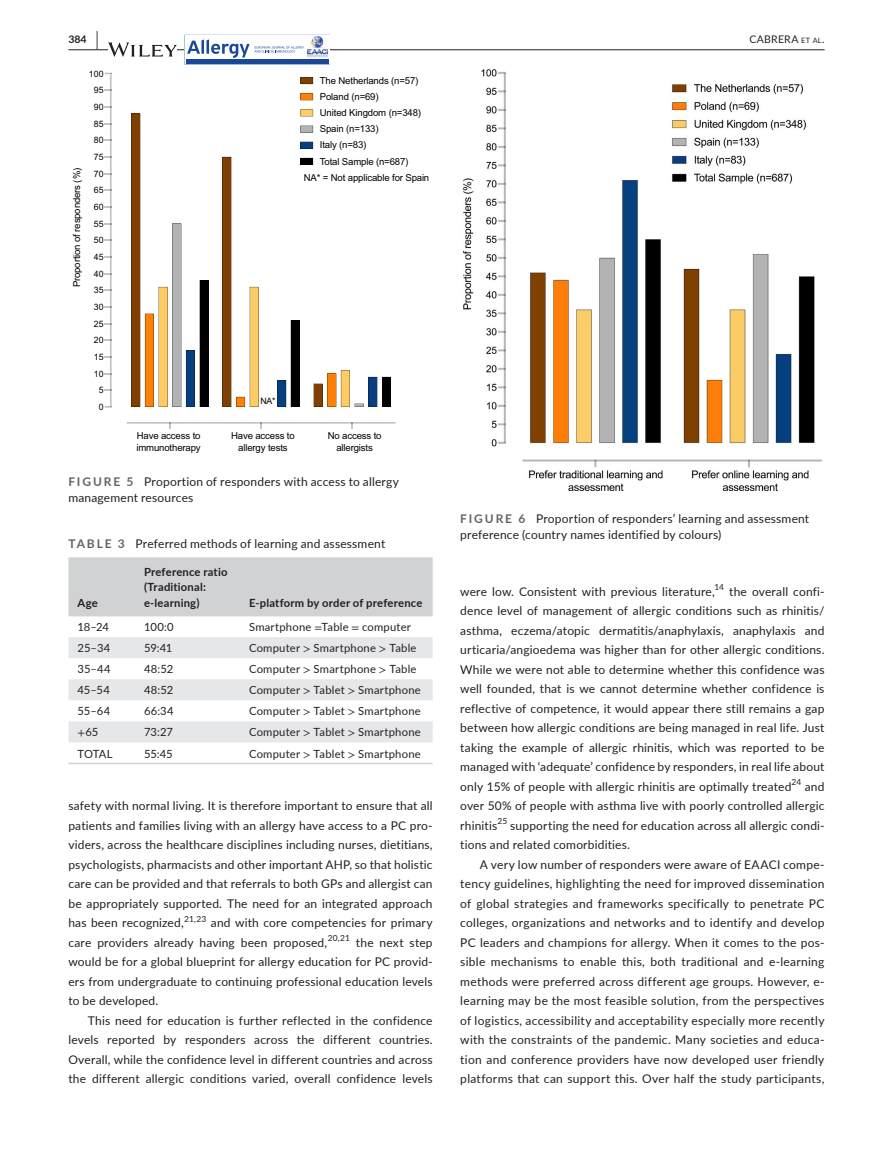
<style>
.page{position:relative;width:893px;height:1174px;background:#fff}
.page>*{position:absolute;margin:0;border:0;box-sizing:border-box;transform-origin:0 0}
.t1{font:12px/19.5px "Lato";letter-spacing:.015em;color:#231f20;text-align:justify}
.t2{font:11.25px "Lato";letter-spacing:.02em;color:#231f20}
.t3{font:700 11.25px/15.8px "Lato";letter-spacing:.015em;color:#231f20}
.t4{font:10.5px "Lato";letter-spacing:.025em;color:#231f20}
.t5{font:700 10.5px "Lato";color:#231f20}
.t6{font:9.6px/16.2px "Arial";letter-spacing:-.015em;color:#000}
.t7{font:8.85px "Arial";color:#000}
.t8{font:8.4px "Lato";color:#231f20}
.s1{font-size:19.5px}
.s2{font-size:7.35px}
.s3{font-weight:700;color:#636366}
.s4{font-family:"STIX"}
</style>
<div class="page">
<hr style="left:68px;top:49px;width:756px;height:1px;background:#231f20">
<svg style="left:108px;top:42px;width:69px;height:15px"></svg>
<svg style="left:185px;top:39px;width:145px;height:26px"></svg>
<div style="left:186px;top:59px;width:142px;height:5px;background:#1b4896"></div>
<img style="left:307px;top:36px;width:22px;height:22px">
<svg style="left:222px;top:157px;width:37px;height:250px"></svg>
<svg style="left:131px;top:114px;width:78px;height:293px"></svg>
<svg style="left:277px;top:320px;width:23px;height:87px"></svg>
<svg style="left:314px;top:370px;width:77px;height:37px"></svg>
<hr style="left:353px;top:422px;width:43px;height:2px;background:#c4c4c4">
<hr style="left:262px;top:422px;width:89px;height:2px;background:#c4c4c4">
<hr style="left:171px;top:422px;width:89px;height:2px;background:#c4c4c4">
<hr style="left:127px;top:422px;width:42px;height:2px;background:#c4c4c4">
<svg style="left:169px;top:422px;width:2px;height:7px"></svg>
<svg style="left:260px;top:422px;width:2px;height:7px"></svg>
<svg style="left:351px;top:422px;width:2px;height:7px"></svg>
<svg style="left:105px;top:73px;width:7px;height:335px"></svg>
<svg style="left:301px;top:77px;width:12px;height:7px"></svg>
<svg style="left:301px;top:93px;width:12px;height:7px"></svg>
<svg style="left:301px;top:109px;width:12px;height:7px"></svg>
<svg style="left:301px;top:126px;width:12px;height:6px"></svg>
<svg style="left:301px;top:142px;width:12px;height:7px"></svg>
<svg style="left:301px;top:158px;width:12px;height:7px"></svg>
<img style="left:464px;top:69px;width:357px;height:421px">
<div style="left:68px;top:557px;width:365px;height:59px;background:#d1d2d4"></div>
<svg style="left:68px;top:637px;width:365px;height:105px"></svg>
<hr style="left:68px;top:762px;width:67px;height:2px;background:#d1d2d4">
<hr style="left:135px;top:762px;width:105px;height:2px;background:#d1d2d4">
<hr style="left:240px;top:762px;width:193px;height:2px;background:#d1d2d4">
<p class="t5" style="left:68px;top:31px;width:31px">384 <span class="s1">|</span></p>
<p class="t4" style="left:749px;top:31px;width:77px">CABRERA <span class="s2">et al</span>.</p>
<p class="t7" style="left:89px;top:68px;width:16px">100</p>
<p class="t7" style="left:94px;top:84px;width:11px">95</p>
<p class="t7" style="left:94px;top:101px;width:11px">90</p>
<p class="t7" style="left:94px;top:118px;width:11px">85</p>
<p class="t7" style="left:94px;top:134px;width:11px">80</p>
<p class="t6" style="left:69px;top:287px;width:121px;rotate:-90deg">Proportion of responders (%)</p>
<p class="t7" style="left:94px;top:151px;width:11px">75</p>
<p class="t7" style="left:94px;top:168px;width:11px">70</p>
<p class="t7" style="left:94px;top:184px;width:11px">65</p>
<p class="t7" style="left:94px;top:201px;width:11px">60</p>
<p class="t7" style="left:94px;top:218px;width:11px">55</p>
<p class="t7" style="left:94px;top:234px;width:11px">50</p>
<p class="t7" style="left:94px;top:251px;width:11px">45</p>
<p class="t7" style="left:94px;top:268px;width:11px">40</p>
<p class="t7" style="left:94px;top:284px;width:11px">35</p>
<p class="t7" style="left:94px;top:301px;width:11px">30</p>
<p class="t7" style="left:94px;top:318px;width:11px">25</p>
<p class="t7" style="left:94px;top:334px;width:11px">20</p>
<p class="t7" style="left:94px;top:351px;width:11px">15</p>
<p class="t7" style="left:94px;top:368px;width:11px">10</p>
<p class="t7" style="left:99px;top:384px;width:6px">5</p>
<p class="t7" style="left:99px;top:401px;width:6px">0</p>
<p class="t6" style="left:320px;top:72px;width:103px">The Netherlands (n=57)<br>Poland (n=69)<br>United Kingdom (n=348)<br>Spain (n=133)<br>Italy (n=83)<br>Total Sample (n=687)</p>
<p class="t6" style="left:304px;top:169px;width:127px">NA* = Not applicable for Spain</p>
<p class="t7" style="left:260px;top:395px;width:17px">NA*</p>
<p class="t6" style="left:136px;top:430px;width:66px;line-height:11.6px">Have access to immunotherapy</p>
<p class="t6" style="left:231px;top:430px;width:65px;line-height:11.6px;text-align:center">Have access to allergy tests</p>
<p class="t6" style="left:328px;top:430px;width:55px;line-height:11.6px;text-align:center">No access to allergists</p>
<p class="t1" style="left:68px;top:473px;width:332px;line-height:16.5px"><span class="s3">FIGURE 5</span> Proportion of responders with access to allergy management resources</p>
<p class="t1" style="left:68px;top:533px;width:318px"><span class="s3">TABLE 3</span> Preferred methods of learning and assessment</p>
<p class="t3" style="left:77px;top:594px;width:22px">Age</p>
<p class="t3" style="left:144px;top:563px;width:85px">Preference ratio (Traditional: e-learning)</p>
<p class="t3" style="left:249px;top:594px;width:175px">E-platform by order of preference</p>
<p class="t2" style="left:77px;top:619px;width:33px">18–24</p>
<p class="t2" style="left:144px;top:619px;width:31px">100:0</p>
<p class="t2" style="left:249px;top:619px;width:163px">Smartphone <span class="s4">=</span>Table <span class="s4">=</span> computer</p>
<p class="t2" style="left:77px;top:640px;width:34px">25–34</p>
<p class="t2" style="left:144px;top:640px;width:30px">59:41</p>
<p class="t2" style="left:249px;top:640px;width:169px">Computer <span class="s4">&gt;</span> Smartphone <span class="s4">&gt;</span> Table</p>
<p class="t2" style="left:77px;top:661px;width:35px">35–44</p>
<p class="t2" style="left:144px;top:661px;width:31px">48:52</p>
<p class="t2" style="left:249px;top:661px;width:169px">Computer <span class="s4">&gt;</span> Smartphone <span class="s4">&gt;</span> Table</p>
<p class="t2" style="left:77px;top:682px;width:34px">45–54</p>
<p class="t2" style="left:144px;top:682px;width:31px">48:52</p>
<p class="t2" style="left:249px;top:682px;width:173px">Computer <span class="s4">&gt;</span> Tablet <span class="s4">&gt;</span> Smartphone</p>
<p class="t2" style="left:77px;top:703px;width:34px">55–64</p>
<p class="t2" style="left:144px;top:703px;width:31px">66:34</p>
<p class="t2" style="left:249px;top:703px;width:173px">Computer <span class="s4">&gt;</span> Tablet <span class="s4">&gt;</span> Smartphone</p>
<p class="t2" style="left:77px;top:724px;width:22px"><span class="s4">+</span>65</p>
<p class="t2" style="left:144px;top:724px;width:31px">73:27</p>
<p class="t2" style="left:249px;top:724px;width:173px">Computer <span class="s4">&gt;</span> Tablet <span class="s4">&gt;</span> Smartphone</p>
<p class="t2" style="left:77px;top:745px;width:37px">TOTAL</p>
<p class="t2" style="left:144px;top:745px;width:30px">55:45</p>
<p class="t2" style="left:249px;top:745px;width:173px">Computer <span class="s4">&gt;</span> Tablet <span class="s4">&gt;</span> Smartphone</p>
<p class="t1" style="left:68px;top:795px;width:366px">safety with normal living. It is therefore important to ensure that all patients and families living with an allergy have access to a PC pro&shy;viders, across the healthcare disciplines including nurses, dietitians, psychologists, pharmacists and other important AHP, so that holistic care can be provided and that referrals to both GPs and allergist can be appropriately supported. The need for an integrated approach has been recognized,</p>
<p class="t8" style="left:184px;top:913px;width:24px">21,23</p>
<p class="t1" style="left:68px;top:912px;width:366px;text-indent:142px">and with core competencies for primary care providers already having been proposed,</p>
<p class="t8" style="left:328px;top:932px;width:24px">20,21</p>
<p class="t1" style="left:68px;top:932px;width:366px;text-indent:287px">the next step would be for a global blueprint for allergy education for PC provid&shy;ers from undergraduate to continuing professional education levels to be developed.</p>
<p class="t1" style="left:68px;top:1010px;width:366px;text-indent:20px">This need for education is further reflected in the confidence levels reported by responders across the different countries.<br>Overall, while the confidence level in different countries and across the different allergic conditions varied, overall confidence levels</p>
<p class="t1" style="left:460px;top:509px;width:350px;line-height:16.5px"><span class="s3">FIGURE 6</span> Proportion of responders’ learning and assessment preference (country names identified by colours)</p>
<p class="t1" style="left:460px;top:581px;width:256px">were low. Consistent with previous literature,</p>
<p class="t8" style="left:715px;top:581px;width:11px">14</p>
<p class="t1" style="left:460px;top:581px;width:366px;text-indent:269px">the overall confi&shy;dence level of management of allergic conditions such as rhinitis/ asthma, eczema/atopic dermatitis/anaphylaxis, anaphylaxis and urticaria/angioedema was higher than for other allergic conditions.<br>While we were not able to determine whether this confidence was well founded, that is we cannot determine whether confidence is reflective of competence, it would appear there still remains a gap between how allergic conditions are being managed in real life. Just taking the example of allergic rhinitis, which was reported to be managed with ‘adequate’ confidence by responders, in real life about only 15% of people with allergic rhinitis are optimally treated</p>
<p class="t8" style="left:792px;top:776px;width:11px">24</p>
<p class="t1" style="left:460px;top:776px;width:366px;text-indent:344px">and over 50% of people with asthma live with poorly controlled allergic rhinitis</p>
<p class="t8" style="left:497px;top:815px;width:11px">25</p>
<p class="t1" style="left:460px;top:815px;width:366px;text-indent:50px">supporting the need for education across all allergic condi&shy;tions and related comorbidities.</p>
<p class="t1" style="left:460px;top:854px;width:366px;text-indent:20px">A very low number of responders were aware of EAACI compe&shy;tency guidelines, highlighting the need for improved dissemination of global strategies and frameworks specifically to penetrate PC colleges, organizations and networks and to identify and develop PC leaders and champions for allergy. When it comes to the pos&shy;sible mechanisms to enable this, both traditional and e-learning methods were preferred across different age groups. However, e&shy;learning may be the most feasible solution, from the perspectives of logistics, accessibility and acceptability especially more recently with the constraints of the pandemic. Many societies and educa&shy;tion and conference providers have now developed user friendly platforms that can support this. Over half the study participants,</p>
</div>
